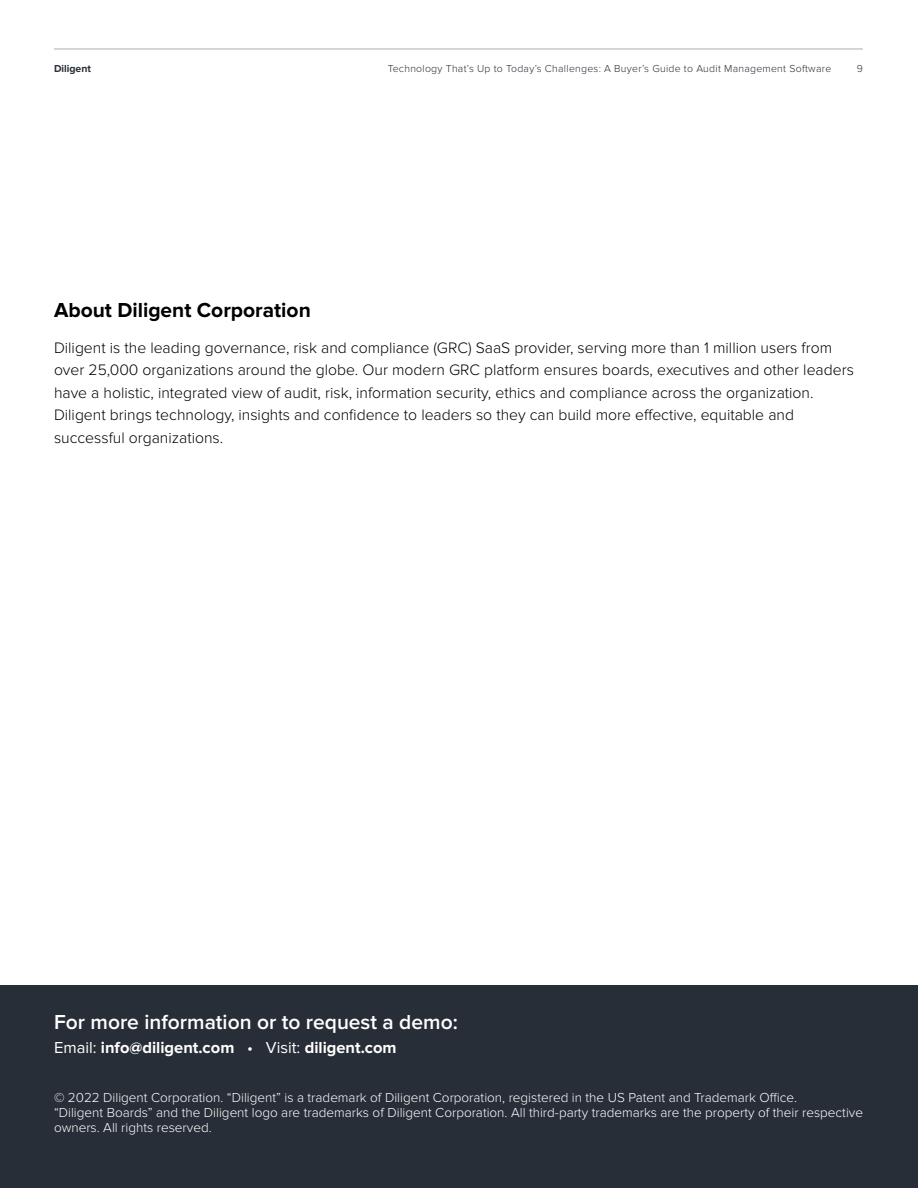
<style>
.page{position:relative;width:918px;height:1188px;background:#fff}
.page>*{position:absolute;margin:0;border:0;box-sizing:border-box;transform-origin:0 0}
.t1{font:600 21px "Proxima Nova";color:#fff}
.t2{font:700 21px "Proxima Nova";color:#000}
.t3{font:700 16.5px "Proxima Nova";color:#fff}
.t4{font:300 15.75px/22.5px "Proxima Nova";color:#000}
.t5{font:300 13.5px/15px "Proxima Nova";color:#fff}
.t6{font:300 10.5px "Proxima Nova";letter-spacing:.025em;color:#282e37}
.t7{font:700 10.5px "Proxima Nova";color:#282e37}
.s1{font-weight:400}
</style>
<div class="page">
<hr style="left:54px;top:49px;width:809px;height:1px;background:#282e37">
<div style="left:0;top:986px;width:918px;height:202px;background:#282e37"></div>
<p class="t7" style="left:54px;top:62px;width:39px">Diligent</p>
<p class="t6" style="left:388px;top:62px;width:445px">Technology That’s Up to Today’s Challenges: A Buyer’s Guide to Audit Management Software</p>
<p class="t6" style="left:857px;top:62px;width:8px">9</p>
<h1 class="t2" style="left:54px;top:298px;width:258px">About Diligent Corporation</h1>
<p class="t4" style="left:54px;top:337px;width:801px">Diligent is the leading governance, risk and compliance (GRC) SaaS provider, serving more than 1 million users from over 25,000 organizations around the globe. Our modern GRC platform ensures boards, executives and other leaders have a holistic, integrated view of audit, risk, information security, ethics and compliance across the organization.<br>Diligent brings technology, insights and confidence to leaders so they can build more effective, equitable and successful organizations.</p>
<h1 class="t1" style="left:54px;top:1010px;width:405px">For more information or to request a demo:</h1>
<p class="t3" style="left:54px;top:1038px;width:344px"><span class="s1">Email:</span> info@diligent.com <span class="s1">• Visit:</span> diligent.com</p>
<p class="t5" style="left:54px;top:1090px;width:811px">© 2022 Diligent Corporation. “Diligent” is a trademark of Diligent Corporation, registered in the US Patent and Trademark Office.<br>“Diligent Boards” and the Diligent logo are trademarks of Diligent Corporation. All third-party trademarks are the property of their respective owners. All rights reserved.</p>
</div>
